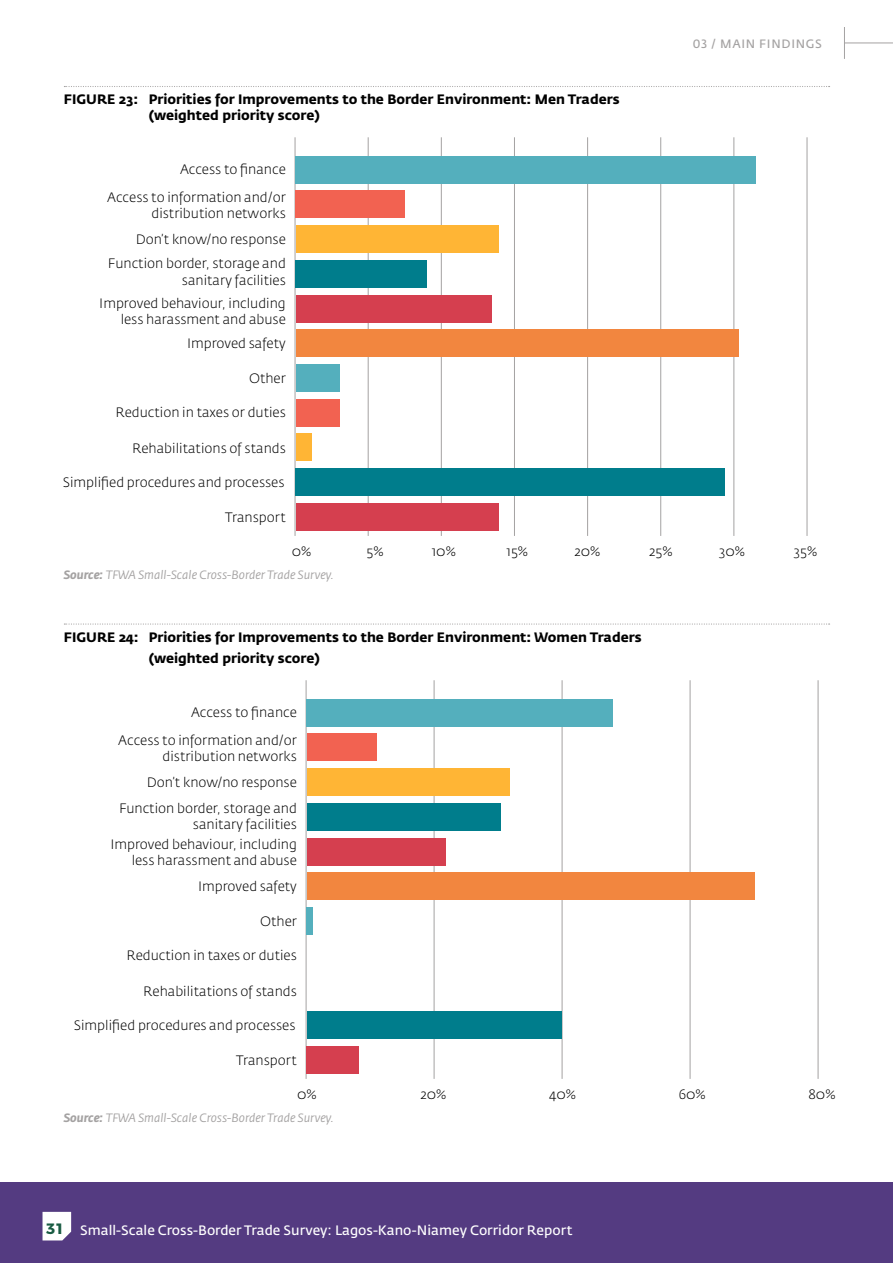
<style>
.page{position:relative;width:893px;height:1263px;background:#fff}
.page>*{position:absolute;margin:0;border:0;box-sizing:border-box;transform-origin:0 0}
.t1{font:300 13.5px/16.2px "Fedra Sans Std";color:#000;text-align:right}
.t2{font:700 13.5px/16.2px "Fedra Sans Std";color:#000}
.t3{font:13.5px "Fedra Sans Std";color:#fff}
.t4{font:italic 12px "Fedra Sans Std";color:#a4a2a2}
.t5{font:12px "Fedra Sans Std";color:#a4a2a2}
.s1{font-weight:700}
.s2{font-family:"Montserrat";font-weight:700;font-size:15px;color:#195c43}
</style>
<div class="page">
<svg style="left:64px;top:86px;width:766px;height:1px"></svg>
<svg style="left:64px;top:623px;width:766px;height:2px"></svg>
<hr style="left:368px;top:137px;width:1px;height:399px;background:#a4a2a2">
<hr style="left:441px;top:137px;width:1px;height:399px;background:#a4a2a2">
<hr style="left:514px;top:137px;width:1px;height:399px;background:#a4a2a2">
<hr style="left:587px;top:137px;width:1px;height:399px;background:#a4a2a2">
<hr style="left:295px;top:137px;width:1px;height:399px;background:#a4a2a2">
<hr style="left:660px;top:137px;width:1px;height:399px;background:#a4a2a2">
<hr style="left:734px;top:137px;width:1px;height:399px;background:#a4a2a2">
<hr style="left:807px;top:137px;width:1px;height:399px;background:#a4a2a2">
<div style="left:296px;top:225px;width:202px;height:28px;background:#ffb535"></div>
<div style="left:296px;top:364px;width:43px;height:28px;background:#54afbd"></div>
<div style="left:296px;top:191px;width:109px;height:27px;background:#f26251"></div>
<div style="left:296px;top:295px;width:195px;height:27px;background:#d53f4f"></div>
<div style="left:296px;top:260px;width:131px;height:28px;background:#007d8c"></div>
<div style="left:296px;top:434px;width:15px;height:27px;background:#ffb535"></div>
<div style="left:296px;top:329px;width:443px;height:28px;background:#f2863f"></div>
<div style="left:296px;top:156px;width:460px;height:28px;background:#54afbd"></div>
<div style="left:296px;top:399px;width:43px;height:28px;background:#f26251"></div>
<div style="left:296px;top:503px;width:202px;height:28px;background:#d53f4f"></div>
<div style="left:296px;top:468px;width:429px;height:28px;background:#007d8c"></div>
<hr style="left:434px;top:680px;width:1px;height:399px;background:#a4a2a2">
<hr style="left:562px;top:680px;width:1px;height:399px;background:#a4a2a2">
<hr style="left:690px;top:680px;width:1px;height:399px;background:#a4a2a2">
<hr style="left:818px;top:680px;width:1px;height:399px;background:#a4a2a2">
<hr style="left:306px;top:680px;width:1px;height:399px;background:#a4a2a2">
<div style="left:307px;top:768px;width:202px;height:28px;background:#ffb535"></div>
<div style="left:307px;top:907px;width:6px;height:28px;background:#54afbd"></div>
<div style="left:307px;top:733px;width:70px;height:28px;background:#f26251"></div>
<div style="left:307px;top:838px;width:139px;height:27px;background:#d53f4f"></div>
<div style="left:307px;top:803px;width:193px;height:28px;background:#007d8c"></div>
<div style="left:307px;top:872px;width:448px;height:28px;background:#f2863f"></div>
<div style="left:307px;top:699px;width:306px;height:27px;background:#54afbd"></div>
<div style="left:307px;top:1046px;width:52px;height:27px;background:#d53f4f"></div>
<div style="left:307px;top:1011px;width:254px;height:28px;background:#007d8c"></div>
<div style="left:0;top:1182px;width:893px;height:81px;background:#543b81"></div>
<hr style="left:844px;top:43px;width:49px;height:1px;background:#a4a2a2">
<hr style="left:844px;top:27px;width:1px;height:32px;background:#a4a2a2">
<svg style="left:43px;top:1212px;width:28px;height:28px"></svg>
<p class="t2" style="left:149px;top:91px;width:472px;text-indent:-85px">FIGURE 23: Priorities for Improvements to the Border Environment: Men Traders (weighted priority score)</p>
<p class="t1" style="left:180px;top:161px;width:107px">Access to finance</p>
<p class="t1" style="left:107px;top:189px;width:180px">Access to information and/or distribution networks</p>
<p class="t1" style="left:136px;top:231px;width:152px">Don’t know/no response</p>
<p class="t1" style="left:108px;top:255px;width:179px">Function border, storage and sanitary facilities</p>
<p class="t1" style="left:99px;top:295px;width:188px">Improved behaviour, including less harassment and abuse</p>
<p class="t1" style="left:187px;top:335px;width:100px">Improved safety</p>
<p class="t1" style="left:249px;top:370px;width:38px">Other</p>
<p class="t1" style="left:115px;top:404px;width:172px">Reduction in taxes or duties</p>
<p class="t1" style="left:132px;top:440px;width:155px">Rehabilitations of stands</p>
<p class="t1" style="left:63px;top:475px;width:223px">Simplified procedures and processes</p>
<p class="t1" style="left:225px;top:509px;width:62px">Transport</p>
<p class="t5" style="left:693px;top:36px;width:48px">03 / Main</p>
<p class="t5" style="left:759px;top:36px;width:17px">Findings</p>
<p class="t1" style="left:292px;top:543px;width:21px">0%</p>
<p class="t1" style="left:366px;top:543px;width:19px">5%</p>
<p class="t1" style="left:432px;top:543px;width:26px">10%</p>
<p class="t1" style="left:506px;top:543px;width:23px">15%</p>
<p class="t1" style="left:574px;top:543px;width:28px">20%</p>
<p class="t1" style="left:649px;top:543px;width:25px">25%</p>
<p class="t1" style="left:719px;top:543px;width:28px">30%</p>
<p class="t1" style="left:794px;top:543px;width:25px">35%</p>
<p class="t4" style="left:64px;top:567px;width:272px"><span class="s1">Source:</span> TFWA Small-Scale Cross-Border Trade Survey.</p>
<p class="t2" style="left:149px;top:626px;width:494px;line-height:21.6px;text-indent:-85px">FIGURE 24: Priorities for Improvements to the Border Environment: Women Traders (weighted priority score)</p>
<p class="t1" style="left:191px;top:704px;width:107px">Access to finance</p>
<p class="t1" style="left:118px;top:732px;width:180px">Access to information and/or distribution networks</p>
<p class="t1" style="left:147px;top:774px;width:152px">Don’t know/no response</p>
<p class="t1" style="left:119px;top:800px;width:179px">Function border, storage and sanitary facilities</p>
<p class="t1" style="left:110px;top:836px;width:188px">Improved behaviour, including less harassment and abuse</p>
<p class="t1" style="left:198px;top:878px;width:100px">Improved safety</p>
<p class="t1" style="left:260px;top:913px;width:38px">Other</p>
<p class="t1" style="left:127px;top:947px;width:172px">Reduction in taxes or duties</p>
<p class="t1" style="left:143px;top:983px;width:155px">Rehabilitations of stands</p>
<p class="t1" style="left:74px;top:1017px;width:223px">Simplified procedures and processes</p>
<p class="t1" style="left:236px;top:1052px;width:62px">Transport</p>
<p class="t1" style="left:297px;top:1086px;width:21px">0%</p>
<p class="t1" style="left:420px;top:1086px;width:28px">20%</p>
<p class="t1" style="left:549px;top:1086px;width:28px">40%</p>
<p class="t1" style="left:679px;top:1086px;width:29px">60%</p>
<p class="t1" style="left:808px;top:1086px;width:29px">80%</p>
<p class="t4" style="left:64px;top:1110px;width:272px"><span class="s1">Source:</span> TFWA Small-Scale Cross-Border Trade Survey.</p>
<p class="t3" style="left:46px;top:1221px;width:528px"><span class="s2">31</span> Small-Scale Cross-Border Trade Survey: Lagos-Kano-Niamey Corridor Report</p>
</div>
